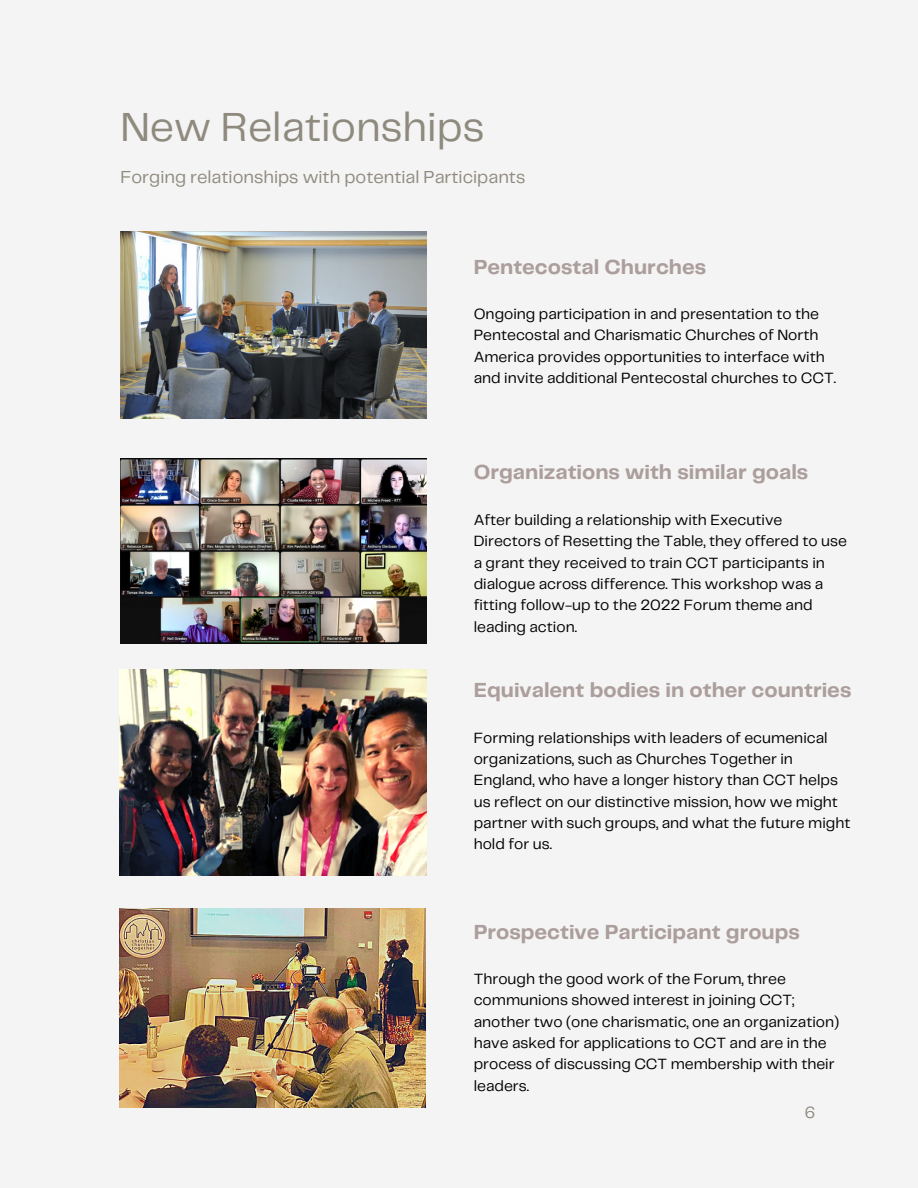
<style>
.page{position:relative;width:918px;height:1188px;background:#f4f4f4}
.page>*{position:absolute;margin:0;border:0;box-sizing:border-box;transform-origin:0 0}
.t1{font:42.15px "Telegraf";color:#8f8a7e}
.t2{font:700 21.15px "Telegraf";color:#ab9e9c}
.t3{font:18px "Telegraf";color:#8f8a7e}
.t4{font:16.95px "Telegraf";color:#8f8a7e}
.t5{font:15.45px/21.3px "Telegraf";color:#000}
</style>
<div class="page">
<img style="left:119px;top:670px;width:307px;height:206px">
<img style="left:120px;top:459px;width:306px;height:184px">
<img style="left:120px;top:231px;width:306px;height:187px">
<img style="left:119px;top:909px;width:306px;height:199px">
<h1 class="t1" style="left:120px;top:109px;width:366px">New Relationships</h1>
<p class="t3" style="left:120px;top:169px;width:406px">Forging relationships with potential Participants</p>
<h2 class="t2" style="left:474px;top:258px;width:234px">Pentecostal Churches</h2>
<p class="t5" style="left:474px;top:304px;width:364px">Ongoing participation in and presentation to the Pentecostal and Charismatic Churches of North America provides opportunities to interface with and invite additional Pentecostal churches to CCT.</p>
<h2 class="t2" style="left:474px;top:463px;width:336px">Organizations with similar goals</h2>
<p class="t5" style="left:474px;top:510px;width:375px">After building a relationship with Executive Directors of Resetting the Table, they offered to use a grant they received to train CCT participants in dialogue across difference. This workshop was a fitting follow-up to the 2022 Forum theme and leading action.</p>
<h2 class="t2" style="left:474px;top:681px;width:379px">Equivalent bodies in other countries</h2>
<p class="t5" style="left:474px;top:728px;width:378px">Forming relationships with leaders of ecumenical organizations, such as Churches Together in England, who have a longer history than CCT helps us reflect on our distinctive mission, how we might partner with such groups, and what the future might hold for us.</p>
<h2 class="t2" style="left:474px;top:923px;width:328px">Prospective Participant groups</h2>
<p class="t5" style="left:474px;top:969px;width:367px">Through the good work of the Forum, three communions showed interest in joining CCT; another two (one charismatic, one an organization) have asked for applications to CCT and are in the process of discussing CCT membership with their leaders.</p>
<p class="t4" style="left:805px;top:1105px;width:12px">6</p>
</div>
